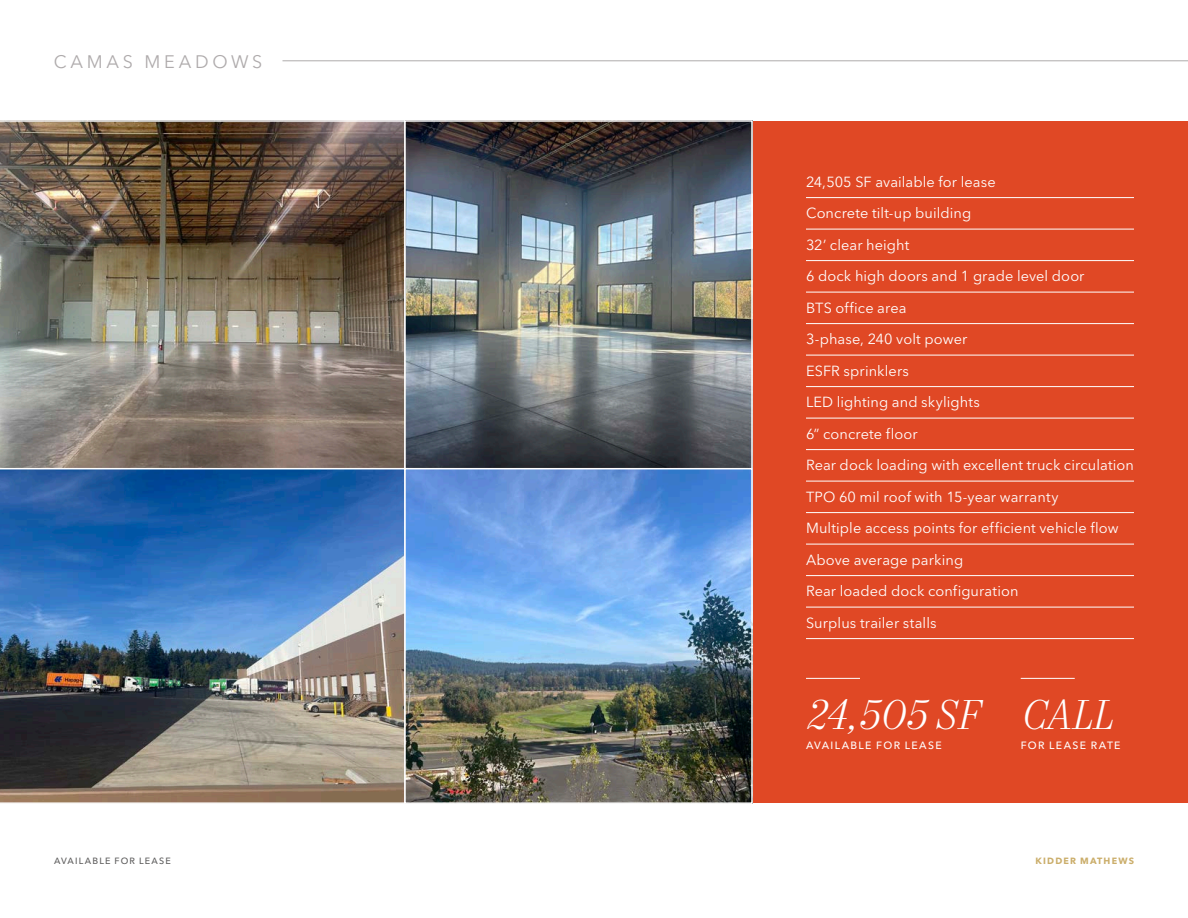
<style>
.page{position:relative;width:1188px;height:918px;background:#fff}
.page>*{position:absolute;margin:0;border:0;box-sizing:border-box;transform-origin:0 0}
.Stat_Italic_-_Gold_2023{font:italic 300 42px "Mort Modern 07";letter-spacing:-.015em;color:#fff}
.t1{font:18px "Avenir Next LT Pro";letter-spacing:.205em;color:#afabac}
.Factoids_-_White_2023{font:14.55px "Avenir Next LT Pro";letter-spacing:.005em;color:#fff}
.Stat_Label_-_White_2023{font:500 10.5px "Avenir Next LT Pro";letter-spacing:.125em;color:#fff}
.t2{font:500 9px "Avenir Next LT Pro";letter-spacing:.13em;color:#5e5d5d}
.t3{font:700 9px "Avenir Next LT Pro";letter-spacing:.13em;color:#cbae6b}
</style>
<div class="page">
<div style="left:752px;top:122px;width:436px;height:681px;background:#e04825"></div>
<hr style="left:806px;top:197px;width:328px;height:1px;background:#fff">
<hr style="left:806px;top:229px;width:328px;height:1px;background:#fff">
<hr style="left:806px;top:260px;width:328px;height:1px;background:#fff">
<hr style="left:806px;top:292px;width:328px;height:1px;background:#fff">
<hr style="left:806px;top:323px;width:328px;height:1px;background:#fff">
<hr style="left:806px;top:355px;width:328px;height:1px;background:#fff">
<hr style="left:806px;top:386px;width:328px;height:1px;background:#fff">
<hr style="left:806px;top:418px;width:328px;height:1px;background:#fff">
<hr style="left:806px;top:449px;width:328px;height:1px;background:#fff">
<hr style="left:806px;top:481px;width:328px;height:1px;background:#fff">
<hr style="left:806px;top:512px;width:328px;height:1px;background:#fff">
<hr style="left:806px;top:544px;width:328px;height:1px;background:#fff">
<hr style="left:806px;top:575px;width:328px;height:1px;background:#fff">
<hr style="left:806px;top:607px;width:328px;height:1px;background:#fff">
<hr style="left:806px;top:638px;width:328px;height:1px;background:#fff">
<hr style="left:806px;top:678px;width:54px;height:1px;background:#fff">
<hr style="left:1021px;top:678px;width:54px;height:1px;background:#fff">
<img style="left:407px;top:123px;width:343px;height:678px">
<img style="left:0;top:120px;width:404px;height:348px">
<div style="left:404px;top:120px;width:349px;height:349px;border:2px solid #fff"></div>
<img style="left:0;top:469px;width:404px;height:334px">
<div style="left:404px;top:468px;width:349px;height:336px;border:2px solid #fff"></div>
<hr style="left:282px;top:61px;width:906px;height:1px;background:#afabac">
<p class="t1" style="left:54px;top:51px;width:210px">CAMAS MEADOWS</p>
<p class="Factoids_-_White_2023" style="left:806px;top:173px;width:191px">24,505 SF available for lease</p>
<p class="Factoids_-_White_2023" style="left:806px;top:204px;width:167px">Concrete tilt-up building</p>
<p class="Factoids_-_White_2023" style="left:806px;top:236px;width:105px">32’ clear height</p>
<p class="Factoids_-_White_2023" style="left:806px;top:267px;width:280px">6 dock high doors and 1 grade level door</p>
<p class="Factoids_-_White_2023" style="left:806px;top:299px;width:102px">BTS office area</p>
<p class="Factoids_-_White_2023" style="left:806px;top:330px;width:163px">3-phase, 240 volt power</p>
<p class="Factoids_-_White_2023" style="left:806px;top:362px;width:105px">ESFR sprinklers</p>
<p class="Factoids_-_White_2023" style="left:806px;top:393px;width:176px">LED lighting and skylights</p>
<p class="Factoids_-_White_2023" style="left:806px;top:425px;width:113px">6” concrete floor</p>
<p class="Factoids_-_White_2023" style="left:806px;top:456px;width:329px">Rear dock loading with excellent truck circulation</p>
<p class="Factoids_-_White_2023" style="left:806px;top:488px;width:254px">TPO 60 mil roof with 15-year warranty</p>
<p class="Factoids_-_White_2023" style="left:806px;top:519px;width:314px">Multiple access points for efficient vehicle flow</p>
<p class="Factoids_-_White_2023" style="left:806px;top:551px;width:159px">Above average parking</p>
<p class="Factoids_-_White_2023" style="left:806px;top:582px;width:214px">Rear loaded dock configuration</p>
<p class="Factoids_-_White_2023" style="left:806px;top:614px;width:132px">Surplus trailer stalls</p>
<p class="Stat_Italic_-_Gold_2023" style="left:806px;top:689px;width:176px">24,505 SF</p>
<p class="Stat_Label_-_White_2023" style="left:806px;top:739px;width:137px">AVAILABLE FOR LEASE</p>
<p class="Stat_Italic_-_Gold_2023" style="left:1021px;top:689px;width:94px">CALL</p>
<p class="Stat_Label_-_White_2023" style="left:1021px;top:739px;width:101px">FOR LEASE RATE</p>
<p class="t2" style="left:54px;top:855px;width:118px">AVAILABLE FOR LEASE</p>
<p class="t3" style="left:1036px;top:855px;width:100px">KIDDER MATHEWS</p>
</div>
